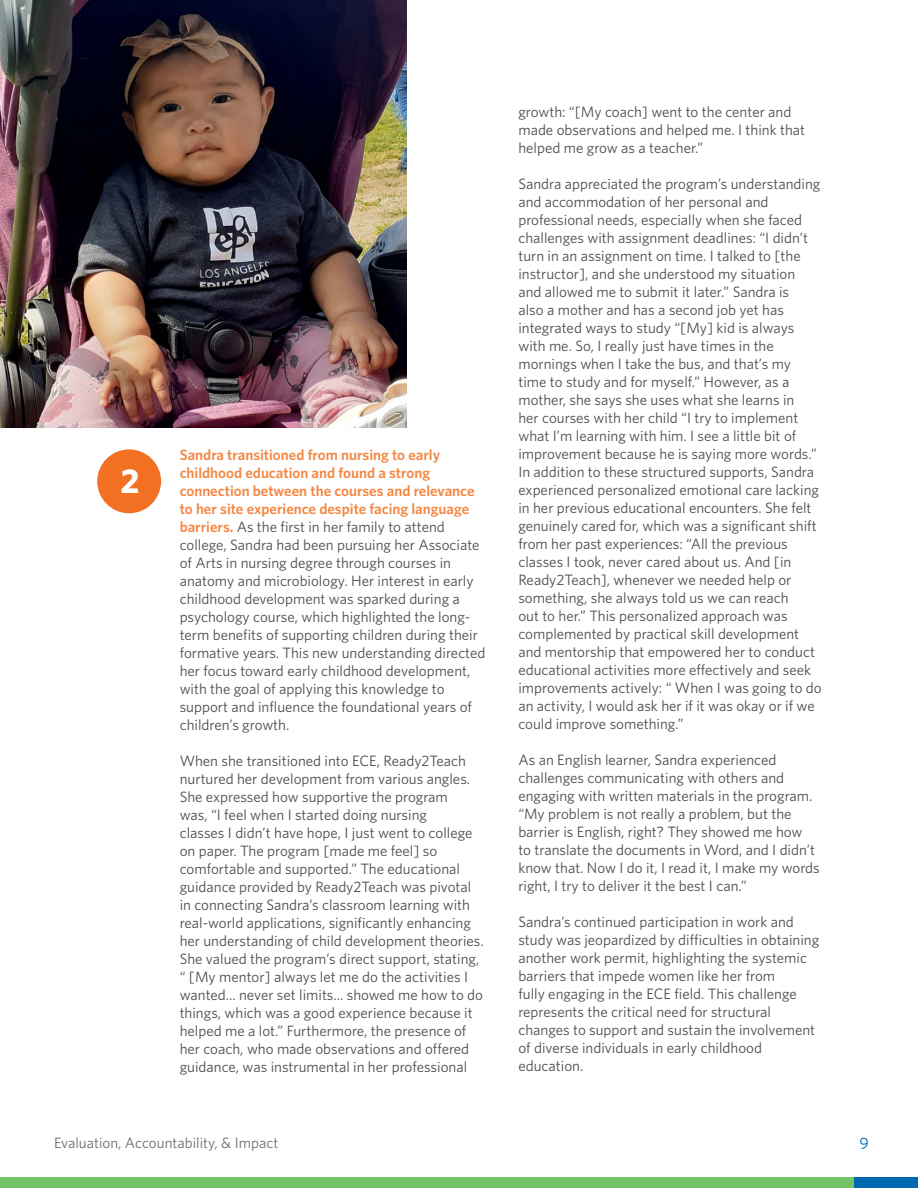
<style>
.page{position:relative;width:918px;height:1188px;background:#fff}
.page>*{position:absolute;margin:0;border:0;box-sizing:border-box;transform-origin:0 0}
.t1{font:700 34.5px "Whitney";color:#fff}
.t2{font:16.5px "Whitney";color:#0069b3}
.t3{font:15px/18px "Whitney";color:#4b4c4d}
.t4{font:15px "Whitney";color:#6c6d70}
.s1{font-weight:600;color:#f48642}
</style>
<div class="page">
<div style="left:0;top:1178px;width:854px;height:10px;background:#73c266"></div>
<div style="left:854px;top:1178px;width:64px;height:10px;background:#0069b3"></div>
<div style="left:97px;top:449px;width:64px;height:64px;background:#f27021;border-radius:50%"></div>
<img style="left:0;top:0;width:406px;height:427px">
<p class="t1" style="left:121px;top:460px;width:21px">2</p>
<p class="t3" style="left:180px;top:446px;width:307px"><span class="s1">Sandra transitioned from nursing to early childhood education and found a strong connection between the courses and relevance to her site experience despite facing language barriers.</span> As the first in her family to attend college, Sandra had been pursuing her Associate of Arts in nursing degree through courses in anatomy and microbiology. Her interest in early childhood development was sparked during a psychology course, which highlighted the long&shy;term benefits of supporting children during their formative years. This new understanding directed her focus toward early childhood development, with the goal of applying this knowledge to support and influence the foundational years of children’s growth.</p>
<p class="t3" style="left:180px;top:752px;width:306px">When she transitioned into ECE, Ready2Teach nurtured her development from various angles.<br>She expressed how supportive the program<br>was, “I feel when I started doing nursing<br>classes I didn’t have hope, I just went to college on paper. The program [made me feel] so comfortable and supported.” The educational guidance provided by Ready2Teach was pivotal in connecting Sandra’s classroom learning with real-world applications, significantly enhancing her understanding of child development theories.<br>She valued the program’s direct support, stating, “ [My mentor] always let me do the activities I wanted... never set limits... showed me how to do things, which was a good experience because it helped me a lot.” Furthermore, the presence of her coach, who made observations and offered guidance, was instrumental in her professional</p>
<p class="t3" style="left:518px;top:103px;width:288px">growth: “[My coach] went to the center and made observations and helped me. I think that helped me grow as a teacher.”</p>
<p class="t3" style="left:518px;top:175px;width:305px">Sandra appreciated the program’s understanding and accommodation of her personal and professional needs, especially when she faced challenges with assignment deadlines: “I didn’t turn in an assignment on time. I talked to [the instructor], and she understood my situation and allowed me to submit it later.” Sandra is<br>also a mother and has a second job yet has integrated ways to study “[My] kid is always with me. So, I really just have times in the mornings when I take the bus, and that’s my time to study and for myself.” However, as a mother, she says she uses what she learns in<br>her courses with her child “I try to implement what I’m learning with him. I see a little bit of improvement because he is saying more words.” In addition to these structured supports, Sandra experienced personalized emotional care lacking in her previous educational encounters. She felt genuinely cared for, which was a significant shift from her past experiences: “All the previous classes I took, never cared about us. And [in Ready2Teach], whenever we needed help or something, she always told us we can reach<br>out to her.” This personalized approach was complemented by practical skill development and mentorship that empowered her to conduct educational activities more effectively and seek improvements actively: “ When I was going to do an activity, I would ask her if it was okay or if we could improve something.”</p>
<p class="t3" style="left:518px;top:751px;width:303px">As an English learner, Sandra experienced challenges communicating with others and engaging with written materials in the program. “My problem is not really a problem, but the barrier is English, right? They showed me how<br>to translate the documents in Word, and I didn’t know that. Now I do it, I read it, I make my words right, I try to deliver it the best I can.”</p>
<p class="t3" style="left:518px;top:913px;width:302px">Sandra’s continued participation in work and study was jeopardized by difficulties in obtaining another work permit, highlighting the systemic barriers that impede women like her from<br>fully engaging in the ECE field. This challenge represents the critical need for structural changes to support and sustain the involvement of diverse individuals in early childhood education.</p>
<p class="t4" style="left:54px;top:1134px;width:226px">Evaluation, Accountability, &amp; Impact</p>
<p class="t2" style="left:859px;top:1133px;width:11px">9</p>
</div>
